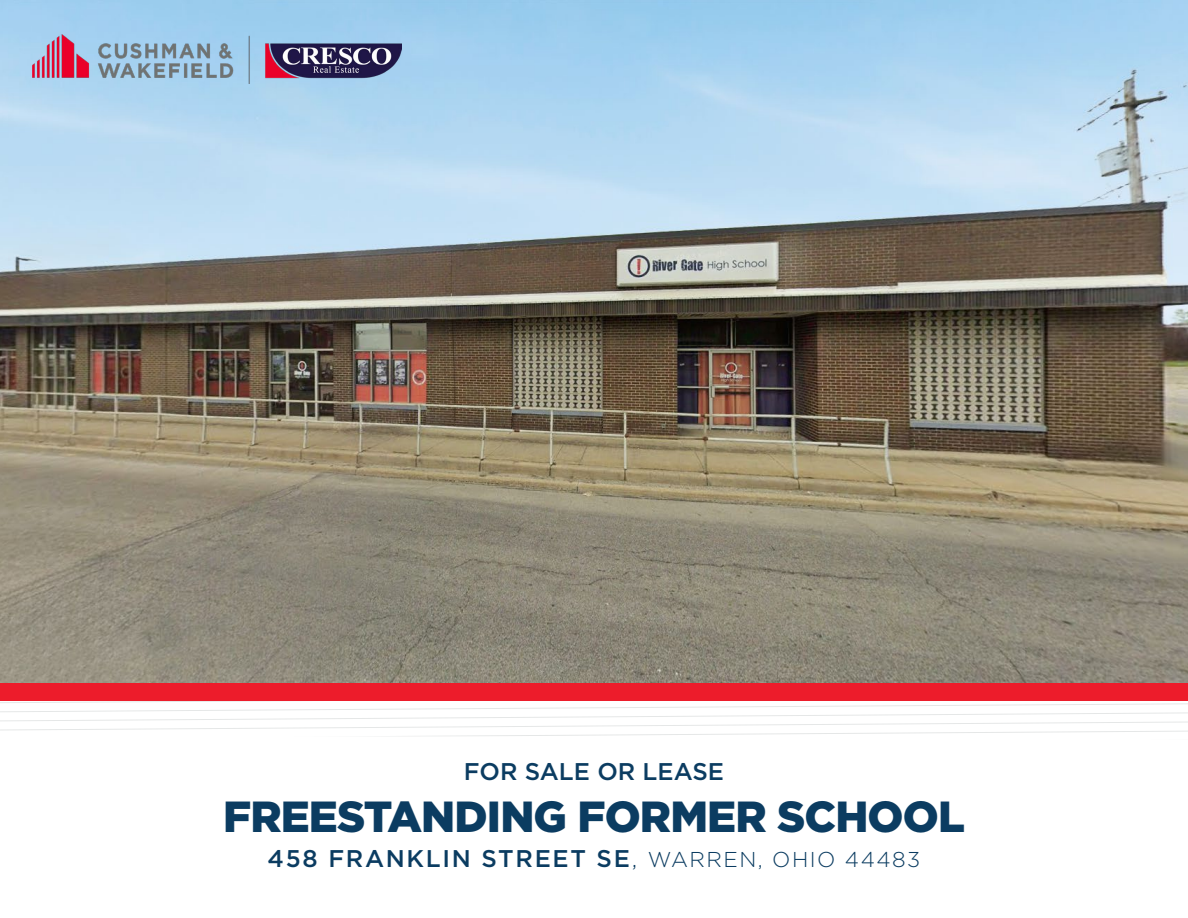
<style>
.page{position:relative;width:1188px;height:918px;background:#fff}
.page>*{position:absolute;margin:0;border:0;box-sizing:border-box;transform-origin:0 0}
.t1{font:900 43.5px "Gotham";letter-spacing:-.02em;color:#0b3c61}
.t2{font:500 24.15px "Gotham";letter-spacing:.07em;color:#0b3c61}
.t3{font:500 24.15px "Gotham";color:#0b3c61}
.s1{font-weight:300}
.s2{font-weight:300;font-size:21.45px}
</style>
<div class="page">
<img style="left:0;top:0;width:1188px;height:684px">
<svg style="left:0;top:701px;width:1188px;height:35px"></svg>
<div style="left:0;top:684px;width:1188px;height:17px;background:#ed1c2b"></div>
<img style="left:32px;top:34px;width:369px;height:50px">
<p class="t3" style="left:464px;top:755px;width:262px">FOR SALE OR LEASE</p>
<h1 class="t1" style="left:223px;top:787px;width:743px">FREESTANDING FORMER SCHOOL</h1>
<p class="t2" style="left:268px;top:842px;width:654px">458 FRANKLIN STREET SE<span class="s1">,</span> <span class="s2">WARREN, OHIO 44483</span></p>
</div>
